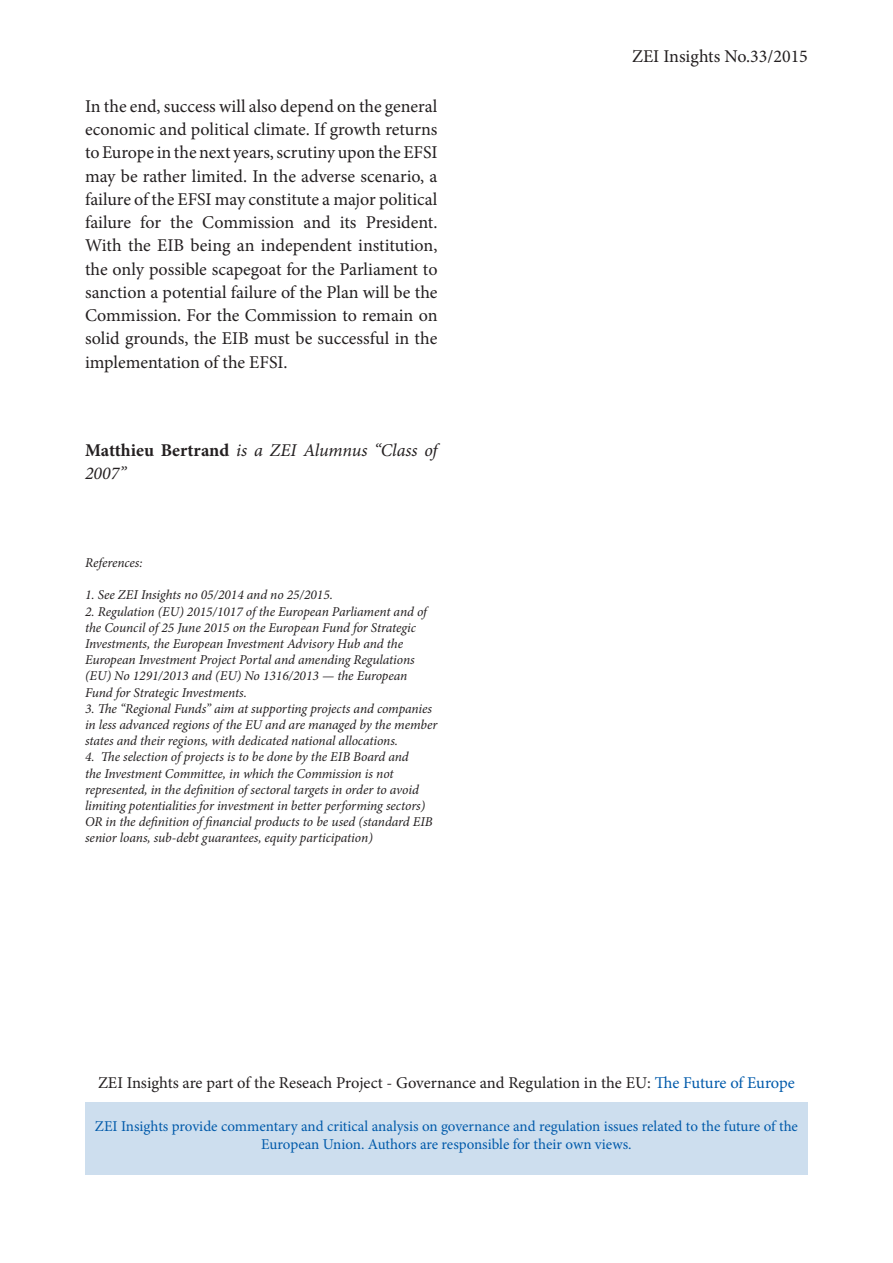
<style>
.page{position:relative;width:893px;height:1263px;background:#fff}
.page>*{position:absolute;margin:0;border:0;box-sizing:border-box;transform-origin:0 0}
.t1{font:18px/23.2px "Minion Pro";color:#231f20;text-align:justify}
.t2{font:italic 18px/23.2px "Minion Pro";color:#231f20}
.t3{font:16.5px "Minion Pro";color:#231f20}
.t4{font:15px/18px "Minion Pro";letter-spacing:-.005em;color:#015aaa;text-align:center}
.t5{font:italic 13.5px/16.2px "Minion Pro";letter-spacing:-.01em;color:#231f20}
.s1{font-weight:700;font-style:normal}
.s2{color:#015aaa}
</style>
<div class="page">
<div style="left:85px;top:1102px;width:723px;height:72px;background:#cddeee"></div>
<p class="t1" style="left:85px;top:95px;width:354px">In the end, success will also depend on the general economic and political climate. If growth returns to Europe in the next years, scrutiny upon the EFSI may be rather limited. In the adverse scenario, a failure of the EFSI may constitute a major political failure for the Commission and its President.<br>With the EIB being an independent institution, the only possible scapegoat for the Parliament to sanction a potential failure of the Plan will be the Commission. For the Commission to remain on solid grounds, the EIB must be successful in the implementation of the EFSI.</p>
<p class="t2" style="left:85px;top:438px;width:354px"><span class="s1">Matthieu Bertrand</span> is a ZEI Alumnus “Class of<br>2007”</p>
<p class="t5" style="left:85px;top:554px;width:59px">References:</p>
<p class="t5" style="left:85px;top:587px;width:249px">1. See ZEI Insights no 05/2014 and no 25/2015.</p>
<p class="t5" style="left:85px;top:603px;width:343px">2. Regulation (EU) 2015/1017 of the European Parliament and of the Council of 25 June 2015 on the European Fund for Strategic Investments, the European Investment Advisory Hub and the European Investment Project Portal and amending Regulations (EU) No 1291/2013 and (EU) No 1316/2013 — the European Fund for Strategic Investments.</p>
<p class="t5" style="left:85px;top:700px;width:354px">3. The “Regional Funds” aim at supporting projects and companies in less advanced regions of the EU and are managed by the member states and their regions, with dedicated national allocations.</p>
<p class="t5" style="left:85px;top:749px;width:349px">4. The selection of projects is to be done by the EIB Board and<br>the Investment Committee, in which the Commission is not represented, in the definition of sectoral targets in order to avoid limiting potentialities for investment in better performing sectors)<br>OR in the definition of financial products to be used (standard EIB senior loans, sub-debt guarantees, equity participation)</p>
<p class="t1" style="left:632px;top:45px;width:177px">ZEI Insights No.33/2015</p>
<p class="t3" style="left:98px;top:1072px;width:698px">ZEI Insights are part of the Reseach Project - Governance and Regulation in the EU: <span class="s2">The Future of Europe</span></p>
<p class="t4" style="left:95px;top:1117px;width:705px">ZEI Insights provide commentary and critical analysis on governance and regulation issues related to the future of the<br>European Union. Authors are responsible for their own views.</p>
</div>
